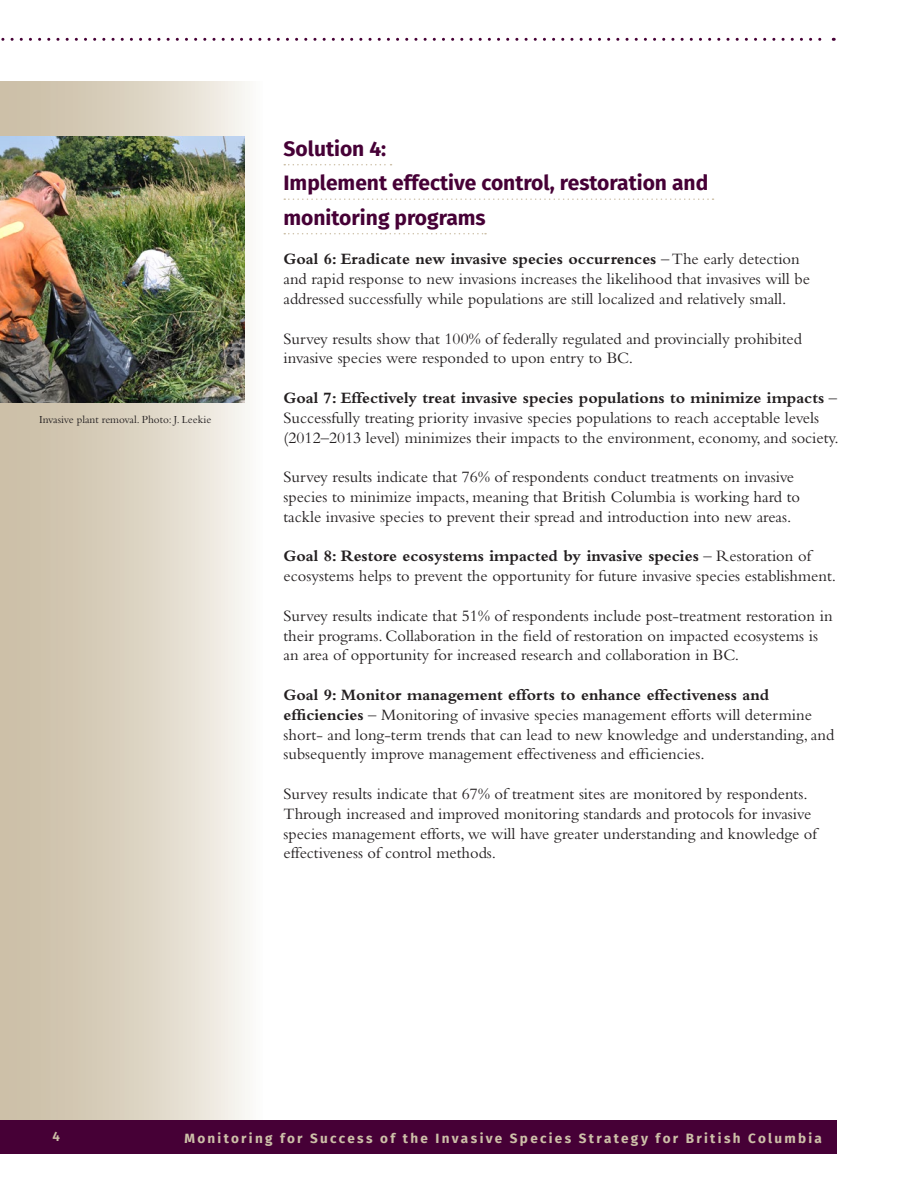
<style>
.page{position:relative;width:918px;height:1188px;background:#fff}
.page>*{position:absolute;margin:0;border:0;box-sizing:border-box;transform-origin:0 0}
.t1{font:700 21px/34.5px "Fira Sans";color:#460036}
.t2{font:16.5px/19.8px "Bembo";color:#231f20}
.t3{font:700 13.5px "Fira Sans";letter-spacing:.17em;color:#cdc0a8}
.t4{font:600 13.5px "Fira Sans";color:#cdc0a8}
.t5{font:11.25px "Bembo";color:#231f20}
.s1{font-weight:700}
</style>
<div class="page">
<div style="left:0;top:81px;width:262px;height:1049px;background:linear-gradient(to right,#c6b79c,#f7f5f0)"></div>
<div style="left:0;top:1120px;width:837px;height:34px;background:#460036"></div>
<svg style="left:1px;top:38px;width:833px;height:3px"></svg>
<svg style="left:284px;top:164px;width:108px;height:1px"></svg>
<svg style="left:284px;top:198px;width:430px;height:2px"></svg>
<svg style="left:284px;top:233px;width:202px;height:1px"></svg>
<img style="left:0;top:136px;width:245px;height:266px">
<p class="t5" style="left:39px;top:413px;width:174px">Invasive plant removal. Photo: J. Leekie</p>
<p class="t1" style="left:284px;top:130px;width:426px">Solution 4:<br>Implement effective control, restoration and monitoring programs</p>
<p class="t2" style="left:284px;top:249px;width:528px"><span class="s1">Goal 6: Eradicate new invasive species occurrences</span> – The early detection and rapid response to new invasions increases the likelihood that invasives will be addressed successfully while populations are still localized and relatively small.</p>
<p class="t2" style="left:284px;top:328px;width:520px">Survey results show that 100% of federally regulated and provincially prohibited invasive species were responded to upon entry to BC.</p>
<p class="t2" style="left:284px;top:388px;width:557px"><span class="s1">Goal 7: Effectively treat invasive species populations to minimize impacts</span> –<br>Successfully treating priority invasive species populations to reach acceptable levels (2012–2013 level) minimizes their impacts to the environment, economy, and society.</p>
<p class="t2" style="left:284px;top:467px;width:518px">Survey results indicate that 76% of respondents conduct treatments on invasive species to minimize impacts, meaning that British Columbia is working hard to tackle invasive species to prevent their spread and introduction into new areas.</p>
<p class="t2" style="left:284px;top:546px;width:554px"><span class="s1">Goal 8: Restore ecosystems impacted by invasive species</span> – Restoration of ecosystems helps to prevent the opportunity for future invasive species establishment.</p>
<p class="t2" style="left:284px;top:605px;width:551px">Survey results indicate that 51% of respondents include post-treatment restoration in their programs. Collaboration in the field of restoration on impacted ecosystems is an area of opportunity for increased research and collaboration in BC.</p>
<p class="t2" style="left:284px;top:685px;width:552px"><span class="s1">Goal 9: Monitor management efforts to enhance effectiveness and efficiencies</span> – Monitoring of invasive species management efforts will determine short- and long-term trends that can lead to new knowledge and understanding, and subsequently improve management effectiveness and efficiencies.</p>
<p class="t2" style="left:284px;top:784px;width:535px">Survey results indicate that 67% of treatment sites are monitored by respondents.<br>Through increased and improved monitoring standards and protocols for invasive species management efforts, we will have greater understanding and knowledge of effectiveness of control methods.</p>
<p class="t4" style="left:52px;top:1126px;width:9px">4</p>
<p class="t3" style="left:184px;top:1127px;width:639px">Monitoring for Success of the Invasive Species Strategy for British Columbia</p>
</div>
